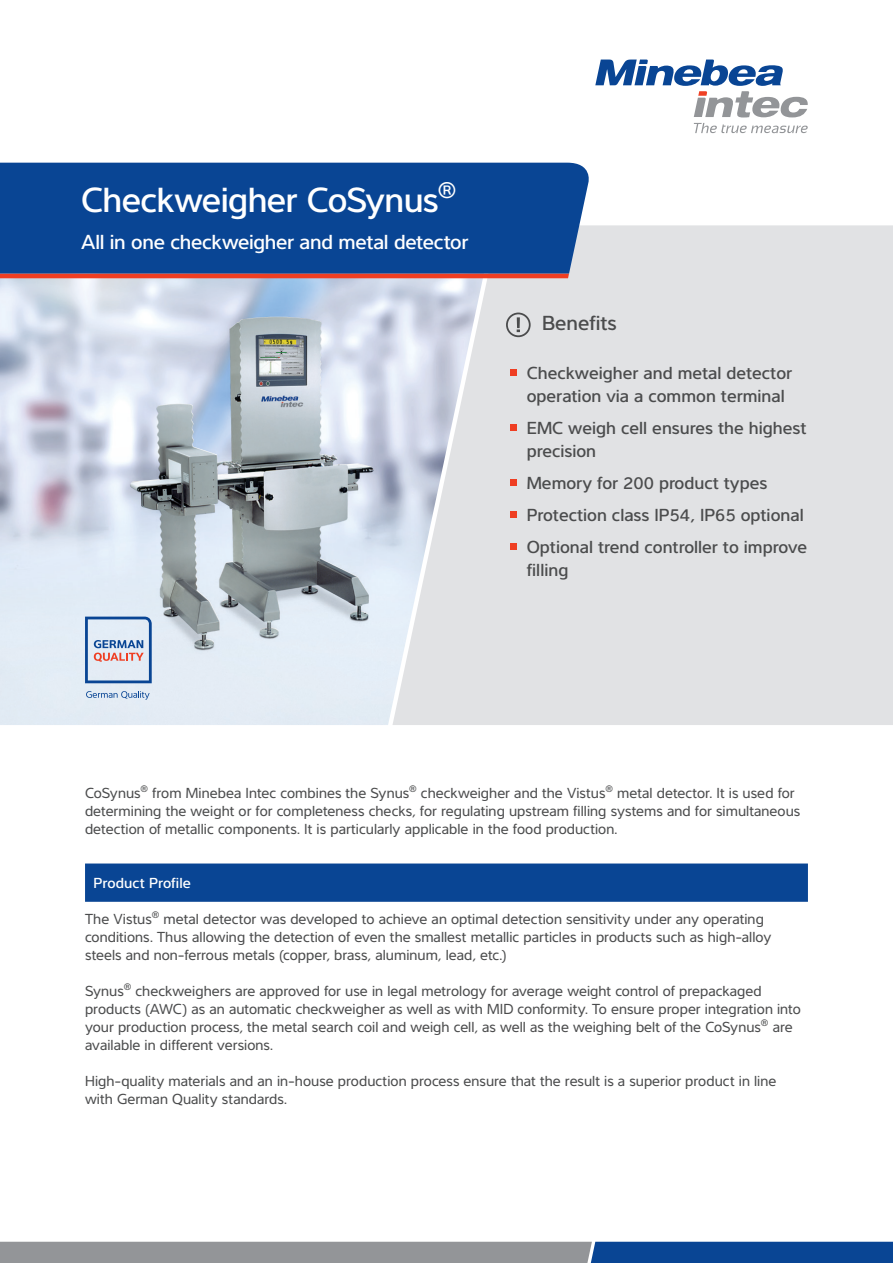
<style>
.page{position:relative;width:893px;height:1263px;background:#fff}
.page>*{position:absolute;margin:0;border:0;box-sizing:border-box;transform-origin:0 0}
.t1{font:500 36px "Interval Pro";letter-spacing:-.02em;color:#fff}
.t2{font:500 21px "Interval Pro";letter-spacing:-.015em;color:#fff}
.t3{font:500 21px "Interval Pro";color:#4b4c4d}
.t4{font:500 18px/23.2px "Interval Pro";color:#4b4c4d}
.t5{font:15px/18px "Interval Pro";letter-spacing:.005em;color:#4b4c4d}
.t6{font:500 15px "Interval Pro";letter-spacing:.005em;color:#fff}
</style>
<div class="page">
<div style="left:494px;top:225px;width:399px;height:500px;background:#e1e2e4"></div>
<svg style="left:595px;top:60px;width:213px;height:57px"></svg>
<svg style="left:694px;top:123px;width:114px;height:10px"></svg>
<svg style="left:0;top:1242px;width:893px;height:21px;background:#657a97"></svg>
<svg style="left:0;top:273px;width:569px;height:5px"></svg>
<div style="left:0;top:163px;width:593px;height:110px;background:#094594"></div>
<img style="left:47px;top:238px;width:408px;height:447px">
<img style="left:130px;top:317px;width:148px;height:251px">
<div style="left:510px;top:370px;width:7px;height:6px;background:#ef3e22"></div>
<div style="left:510px;top:425px;width:7px;height:6px;background:#ef3e22"></div>
<div style="left:510px;top:480px;width:7px;height:6px;background:#ef3e22"></div>
<div style="left:510px;top:511px;width:7px;height:7px;background:#ef3e22"></div>
<div style="left:510px;top:543px;width:7px;height:6px;background:#ef3e22"></div>
<div style="left:506px;top:313px;width:25px;height:24px;border:2px solid #4b4c4d;border-radius:50%"></div>
<svg style="left:517px;top:317px;width:3px;height:15px"></svg>
<svg style="left:86px;top:691px;width:64px;height:9px"></svg>
<svg style="left:85px;top:617px;width:67px;height:66px;background:#b8c3d9"></svg>
<div style="left:85px;top:863px;width:723px;height:39px;background:#094594"></div>
<h1 class="t1" style="left:81px;top:172px;width:377px">Checkweigher CoSynus<sup>®</sup></h1>
<h2 class="t2" style="left:81px;top:225px;width:389px">All in one checkweigher and metal detector</h2>
<h2 class="t3" style="left:542px;top:307px;width:76px">Benefits</h2>
<p class="t4" style="left:527px;top:359px;width:267px">Checkweigher and metal detector operation via a common terminal</p>
<p class="t4" style="left:527px;top:414px;width:281px">EMC weigh cell ensures the highest precision</p>
<p class="t4" style="left:527px;top:465px;width:282px;line-height:31.8px">Memory for 200 product types<br>Protection class IP54, IP65 optional<br>Optional trend controller to improve</p>
<p class="t4" style="left:527px;top:556px;width:43px">filling</p>
<p class="t5" style="left:85px;top:783px;width:717px">CoSynus<sup>®</sup> from Minebea Intec combines the Synus<sup>®</sup> checkweigher and the Vistus<sup>®</sup> metal detector. It is used for determining the weight or for completeness checks, for regulating upstream filling systems and for simultaneous detection of metallic components. It is particularly applicable in the food production.</p>
<p class="t6" style="left:94px;top:871px;width:99px">Product Profile</p>
<p class="t5" style="left:85px;top:909px;width:688px">The Vistus<sup>®</sup> metal detector was developed to achieve an optimal detection sensitivity under any operating conditions. Thus allowing the detection of even the smallest metallic particles in products such as high-alloy steels and non-ferrous metals (copper, brass, aluminum, lead, etc.)</p>
<p class="t5" style="left:85px;top:981px;width:717px">Synus<sup>®</sup> checkweighers are approved for use in legal metrology for average weight control of prepackaged products (AWC) as an automatic checkweigher as well as with MID conformity. To ensure proper integration into your production process, the metal search coil and weigh cell, as well as the weighing belt of the CoSynus<sup>®</sup> are available in different versions.</p>
<p class="t5" style="left:85px;top:1071px;width:693px">High-quality materials and an in-house production process ensure that the result is a superior product in line with German Quality standards.</p>
</div>
